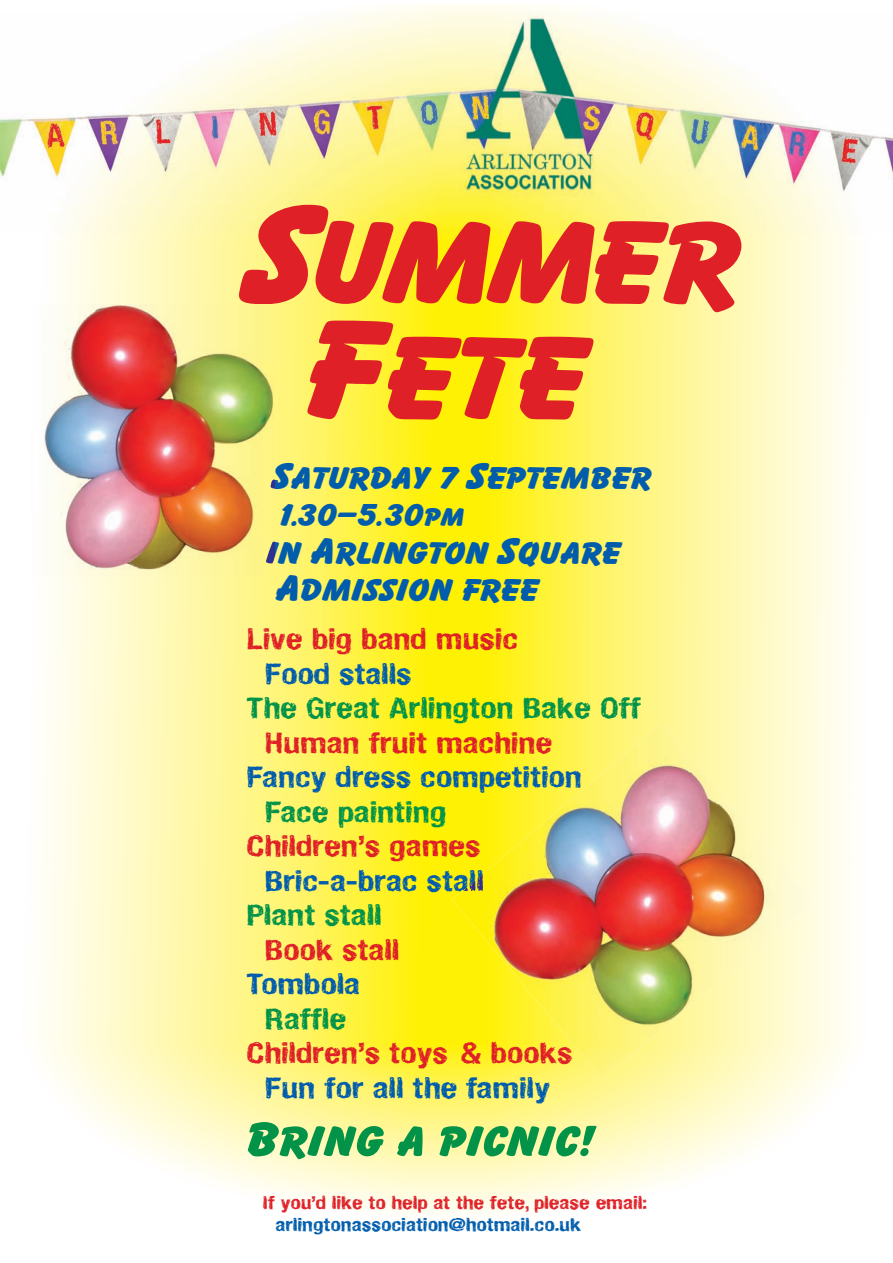
<style>
.page{position:relative;width:893px;height:1263px;background:#fff}
.page>*{position:absolute;margin:0;border:0;box-sizing:border-box;transform-origin:0 0}
.t1{font:800 124.5px/115.5px "Balloon EF";letter-spacing:-.025em;color:#df2027;scale:1.2 1}
.t2{font:800 45px "Balloon EF";color:#029348;scale:1.2 1}
.t3{font:800 33px "Balloon EF";color:#015dac;scale:1.2 1}
.t4{font:700 28.5px "Hand Vetica";color:#df2027;scale:1.2 1}
.t5{font:700 28.5px "Hand Vetica";color:#015dac;scale:1.2 1}
.t6{font:700 28.5px "Hand Vetica";color:#029348;scale:1.2 1}
.t7{font:700 18px "Hand Vetica";color:#df2027;scale:1.2 1}
.t8{font:700 18px "Hand Vetica";color:#015dac;scale:1.2 1}
.s1{font-size:148.5px}
.s2{font-size:39px}
.s3{font-size:27px}
.s4{font-size:51px}
</style>
<div class="page">
<img style="left:0;top:4px;width:893px;height:1208px">
<img style="left:258px;top:205px;width:70px;height:29px">
<img style="left:327px;top:221px;width:267px;height:13px">
<img style="left:604px;top:221px;width:134px;height:13px">
<img style="left:32px;top:305px;width:242px;height:272px">
<svg style="left:271px;top:479px;width:3px;height:10px"></svg>
<img style="left:266px;top:542px;width:8px;height:22px">
<img style="left:452px;top:723px;width:361px;height:356px">
<h1 class="t1" style="left:307px;top:203px;width:364px;text-indent:-61px"><span class="s1">S</span>UMMER<br><span class="s1">F</span>ETE</h1>
<p class="t3" style="left:273px;top:458px;width:317px"><span class="s2">S</span>ATURDAY 7 <span class="s2">S</span>EPTEMBER</p>
<p class="t3" style="left:276px;top:495px;width:159px">1.30–5.30<span class="s3">PM</span></p>
<p class="t3" style="left:266px;top:533px;width:297px">IN <span class="s2">A</span>RLINGTON <span class="s2">S</span>QUARE</p>
<p class="t3" style="left:276px;top:570px;width:221px"><span class="s2">A</span>DMISSION FREE</p>
<p class="t4" style="left:247px;top:621px;width:228px">Live big band music</p>
<p class="t5" style="left:265px;top:655px;width:124px">Food stalls</p>
<p class="t6" style="left:247px;top:690px;width:330px">The Great Arlington Bake Off</p>
<p class="t4" style="left:265px;top:724px;width:241px">Human fruit machine</p>
<p class="t5" style="left:247px;top:759px;width:281px">Fancy dress competition</p>
<p class="t6" style="left:265px;top:794px;width:153px">Face painting</p>
<p class="t4" style="left:247px;top:828px;width:196px">Children’s games</p>
<p class="t5" style="left:265px;top:863px;width:184px">Bric-a-brac stall</p>
<p class="t6" style="left:247px;top:897px;width:114px">Plant stall</p>
<p class="t4" style="left:265px;top:931px;width:114px">Book stall</p>
<p class="t5" style="left:247px;top:966px;width:96px">Tombola</p>
<p class="t6" style="left:265px;top:1000px;width:69px">Raffle</p>
<p class="t4" style="left:247px;top:1035px;width:273px">Children’s toys &amp; books</p>
<p class="t5" style="left:265px;top:1069px;width:239px">Fun for all the family</p>
<h2 class="t2" style="left:247px;top:1114px;width:293px"><span class="s4">B</span>RING A PICNIC!</h2>
<p class="t7" style="left:263px;top:1191px;width:322px">If you’d like to help at the fete, please email:</p>
<p class="t8" style="left:275px;top:1213px;width:256px">arlingtonassociation@hotmail.co.uk</p>
</div>
